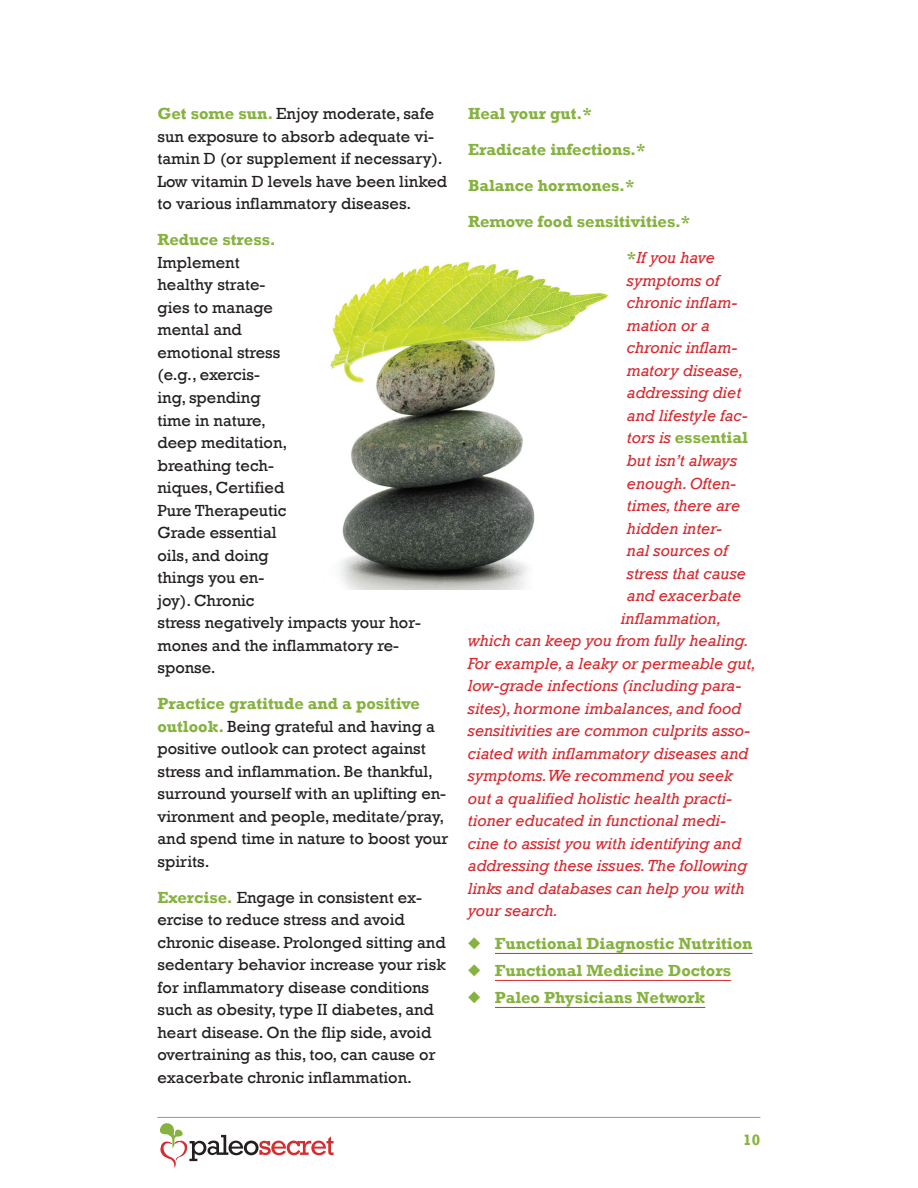
<style>
.page{position:relative;width:918px;height:1188px;background:#fff}
.page>*{position:absolute;margin:0;border:0;box-sizing:border-box;transform-origin:0 0}
.t1{font:16.5px/22.5px "Rockwell";color:#231f20}
.t2{font:italic 16.5px "Rockwell";color:#d52b31}
.t3{font:700 16.5px/27px "Rockwell";color:#86b23f}
.t4{font:700 15.3px "Rockwell";color:#86b23f}
.s1{font-weight:700;color:#86b23f}
.s2{font-weight:700;font-style:normal;color:#86b23f}
.s3{font-weight:400;font-style:italic;color:#d52b31}
</style>
<div class="page">
<hr style="left:157px;top:1117px;width:603px;height:1px;background:#86b23f">
<svg style="left:160px;top:1123px;width:174px;height:45px"></svg>
<hr style="left:495px;top:953px;width:258px;height:1px;background:#d52b31">
<hr style="left:495px;top:980px;width:236px;height:1px;background:#d52b31">
<hr style="left:495px;top:1007px;width:210px;height:1px;background:#d52b31">
<img style="left:330px;top:262px;width:278px;height:328px">
<p class="t1" style="left:158px;top:102px;width:291px"><span class="s1">Get some sun.</span> Enjoy moderate, safe sun exposure to absorb adequate vi&shy;tamin D (or supplement if necessary).<br>Low vitamin D levels have been linked to various inflammatory diseases.</p>
<p class="t3" style="left:158px;top:226px;width:120px">Reduce stress.</p>
<p class="t1" style="left:158px;top:251px;width:265px">Implement<br>healthy strate-<br>gies to manage<br>mental and<br>emotional stress<br>(e.g., exercis-<br>ing, spending<br>time in nature,<br>deep meditation,<br>breathing tech-<br>niques, Certified<br>Pure Therapeutic<br>Grade essential<br>oils, and doing<br>things you en-<br>joy). Chronic<br>stress negatively impacts your hor&shy;mones and the inflammatory re&shy;sponse.</p>
<p class="t1" style="left:158px;top:692px;width:292px"><span class="s1">Practice gratitude and a positive outlook.</span> Being grateful and having a positive outlook can protect against stress and inflammation. Be thankful, surround yourself with an uplifting en&shy;vironment and people, meditate/pray, and spend time in nature to boost your spirits.</p>
<p class="t1" style="left:158px;top:885px;width:290px"><span class="s1">Exercise.</span> Engage in consistent ex&shy;ercise to reduce stress and avoid chronic disease. Prolonged sitting and sedentary behavior increase your risk for inflammatory disease conditions such as obesity, type II diabetes, and heart disease. On the flip side, avoid overtraining as this, too, can cause or exacerbate chronic inflammation.</p>
<p class="t3" style="left:468px;top:100px;width:125px">Heal your gut.*</p>
<p class="t3" style="left:468px;top:136px;width:179px">Eradicate infections.*</p>
<p class="t3" style="left:468px;top:172px;width:168px">Balance hormones.*</p>
<p class="t3" style="left:468px;top:208px;width:224px">Remove food sensitivities.*</p>
<p class="t2" style="left:627px;top:248px;width:89px"><span class="s2">*</span>If you have</p>
<p class="t2" style="left:627px;top:270px;width:94px">symptoms of</p>
<p class="t2" style="left:627px;top:293px;width:112px">chronic inflam-</p>
<p class="t2" style="left:627px;top:315px;width:84px">mation or a</p>
<p class="t2" style="left:627px;top:338px;width:112px">chronic inflam-</p>
<p class="t2" style="left:627px;top:360px;width:118px">matory disease,</p>
<p class="t2" style="left:627px;top:383px;width:116px">addressing diet</p>
<p class="t2" style="left:627px;top:405px;width:123px">and lifestyle fac-</p>
<p class="t3" style="left:627px;top:424px;width:122px"><span class="s3">tors is</span> essential</p>
<p class="t2" style="left:627px;top:450px;width:112px">but isn’t always</p>
<p class="t2" style="left:627px;top:473px;width:111px">enough. Often-</p>
<p class="t2" style="left:627px;top:495px;width:115px">times, there are</p>
<p class="t2" style="left:627px;top:518px;width:97px">hidden inter-</p>
<p class="t2" style="left:627px;top:540px;width:102px">nal sources of</p>
<p class="t2" style="left:627px;top:563px;width:120px">stress that cause</p>
<p class="t2" style="left:627px;top:585px;width:116px">and exacerbate</p>
<p class="t2" style="left:621px;top:608px;width:102px">inflammation,</p>
<p class="t2" style="left:468px;top:630px;width:282px">which can keep you from fully healing.</p>
<p class="t2" style="left:468px;top:653px;width:290px">For example, a leaky or permeable gut,</p>
<p class="t2" style="left:468px;top:675px;width:275px">low-grade infections (including para-</p>
<p class="t2" style="left:468px;top:698px;width:275px">sites), hormone imbalances, and food</p>
<p class="t2" style="left:468px;top:720px;width:284px">sensitivities are common culprits asso-</p>
<p class="t2" style="left:468px;top:743px;width:282px">ciated with inflammatory diseases and</p>
<p class="t2" style="left:468px;top:765px;width:266px">symptoms.We recommend you seek</p>
<p class="t2" style="left:468px;top:788px;width:266px">out a qualified holistic health practi-</p>
<p class="t2" style="left:468px;top:810px;width:260px">tioner educated in functional medi-</p>
<p class="t2" style="left:468px;top:833px;width:275px">cine to assist you with identifying and</p>
<p class="t2" style="left:468px;top:855px;width:281px">addressing these issues. The following</p>
<p class="t2" style="left:468px;top:878px;width:278px">links and databases can help you with</p>
<p class="t2" style="left:468px;top:901px;width:92px">your search.</p>
<p class="t3" style="left:495px;top:930px;width:259px">Functional Diagnostic Nutrition<br>Functional Medicine Doctors<br>Paleo Physicians Network</p>
<p class="t4" style="left:743px;top:1130px;width:19px">10</p>
</div>
